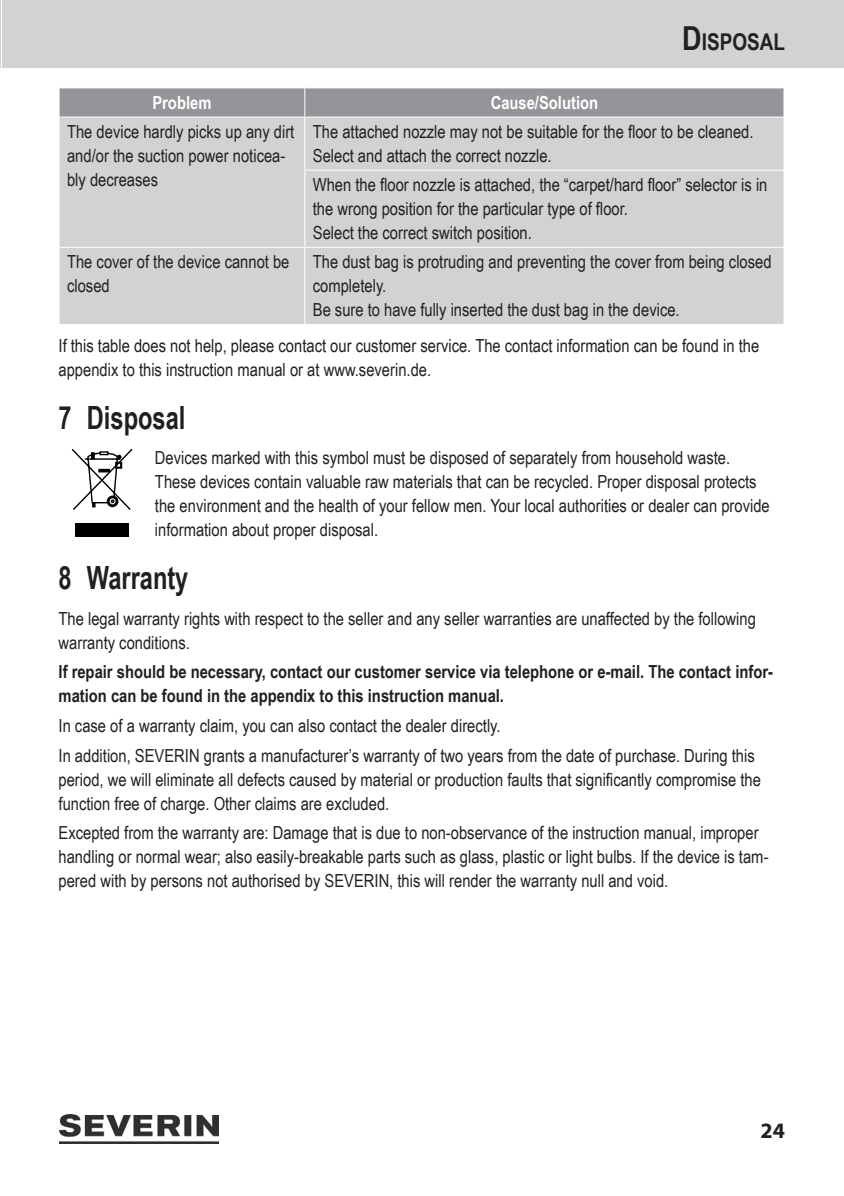
<style>
.page{position:relative;width:844px;height:1196px;background:#fff}
.page>*{position:absolute;margin:0;border:0;box-sizing:border-box;transform-origin:0 0}
.t1{font:700 32px "Arial Narrow";color:#231f20;scale:.9 1}
.t2{font:700 23.2px "Arial Narrow";color:#231f20}
.t3{font:700 22px "Myriad Pro";color:#231f20}
.t4{font:18px/24px "Arial Narrow";color:#231f20}
.t5{font:700 18px/24px "Arial Narrow";color:#231f20}
.Kopfzeile_Mittig{font:700 18px "Arial Narrow";color:#fff}
.s1{font-size:33px}
</style>
<div class="page">
<hr style="left:0;top:0;width:1px;height:68px;background:#d1d2d4">
<div style="left:2px;top:0;width:842px;height:68px;background:#d1d2d4"></div>
<img style="left:59px;top:1114px;width:159px;height:29px">
<div style="left:60px;top:117px;width:723px;height:207px;background:#d1d2d4"></div>
<div style="left:59px;top:88px;width:725px;height:29px;background:#939598"></div>
<hr style="left:305px;top:116px;width:479px;height:1px;background:#fff">
<hr style="left:304px;top:117px;width:1px;height:53px;background:#fff">
<hr style="left:304px;top:170px;width:480px;height:1px;background:#fff">
<hr style="left:304px;top:171px;width:1px;height:76px;background:#fff">
<hr style="left:59px;top:247px;width:246px;height:1px;background:#fff">
<hr style="left:305px;top:247px;width:479px;height:1px;background:#fff">
<hr style="left:304px;top:248px;width:1px;height:76px;background:#fff">
<div style="left:75px;top:523px;width:53px;height:13px;background:#000"></div>
<svg style="left:72px;top:449px;width:60px;height:61px"></svg>
<p class="t2" style="left:682px;top:25px;width:104px"><span class="s1">D</span>ISPOSAL</p>
<p class="Kopfzeile_Mittig" style="left:152px;top:89px;width:61px">Problem</p>
<p class="Kopfzeile_Mittig" style="left:490px;top:89px;width:109px">Cause/Solution</p>
<p class="t4" style="left:67px;top:119px;width:229px">The device hardly picks up any dirt and/or the suction power noticea&shy;bly decreases</p>
<p class="t4" style="left:313px;top:119px;width:442px">The attached nozzle may not be suitable for the floor to be cleaned.</p>
<p class="t4" style="left:313px;top:143px;width:240px">Select and attach the correct nozzle.</p>
<p class="t4" style="left:313px;top:172px;width:456px">When the floor nozzle is attached, the “carpet/hard floor” selector is in the wrong position for the particular type of floor.</p>
<p class="t4" style="left:313px;top:220px;width:221px">Select the correct switch position.</p>
<p class="t4" style="left:67px;top:249px;width:224px">The cover of the device cannot be closed</p>
<p class="t4" style="left:313px;top:249px;width:460px">The dust bag is protruding and preventing the cover from being closed completely.</p>
<p class="t4" style="left:313px;top:297px;width:368px">Be sure to have fully inserted the dust bag in the device.</p>
<p class="t4" style="left:59px;top:333px;width:702px">If this table does not help, please contact our customer service. The contact information can be found in the appendix to this instruction manual or at www.severin.de.</p>
<p class="t1" style="left:59px;top:393px;width:142px">7 Disposal</p>
<p class="t4" style="left:155px;top:445px;width:616px">Devices marked with this symbol must be disposed of separately from household waste.<br>These devices contain valuable raw materials that can be recycled. Proper disposal protects the environment and the health of your fellow men. Your local authorities or dealer can provide information about proper disposal.</p>
<p class="t1" style="left:59px;top:553px;width:146px">8 Warranty</p>
<p class="t4" style="left:59px;top:605px;width:699px">The legal warranty rights with respect to the seller and any seller warranties are unaffected by the following warranty conditions.</p>
<p class="t5" style="left:59px;top:659px;width:716px">If repair should be necessary, contact our customer service via telephone or e-mail. The contact infor&shy;mation can be found in the appendix to this instruction manual.</p>
<p class="t4" style="left:59px;top:712px;width:444px">In case of a warranty claim, you can also contact the dealer directly.</p>
<p class="t4" style="left:59px;top:742px;width:704px">In addition, SEVERIN grants a manufacturer’s warranty of two years from the date of purchase. During this period, we will eliminate all defects caused by material or production faults that significantly compromise the function free of charge. Other claims are excluded.</p>
<p class="t4" style="left:59px;top:820px;width:711px">Excepted from the warranty are: Damage that is due to non-observance of the instruction manual, improper handling or normal wear; also easily-breakable parts such as glass, plastic or light bulbs. If the device is tam&shy;pered with by persons not authorised by SEVERIN, this will render the warranty null and void.</p>
<p class="t3" style="left:760px;top:1115px;width:26px">24</p>
</div>
